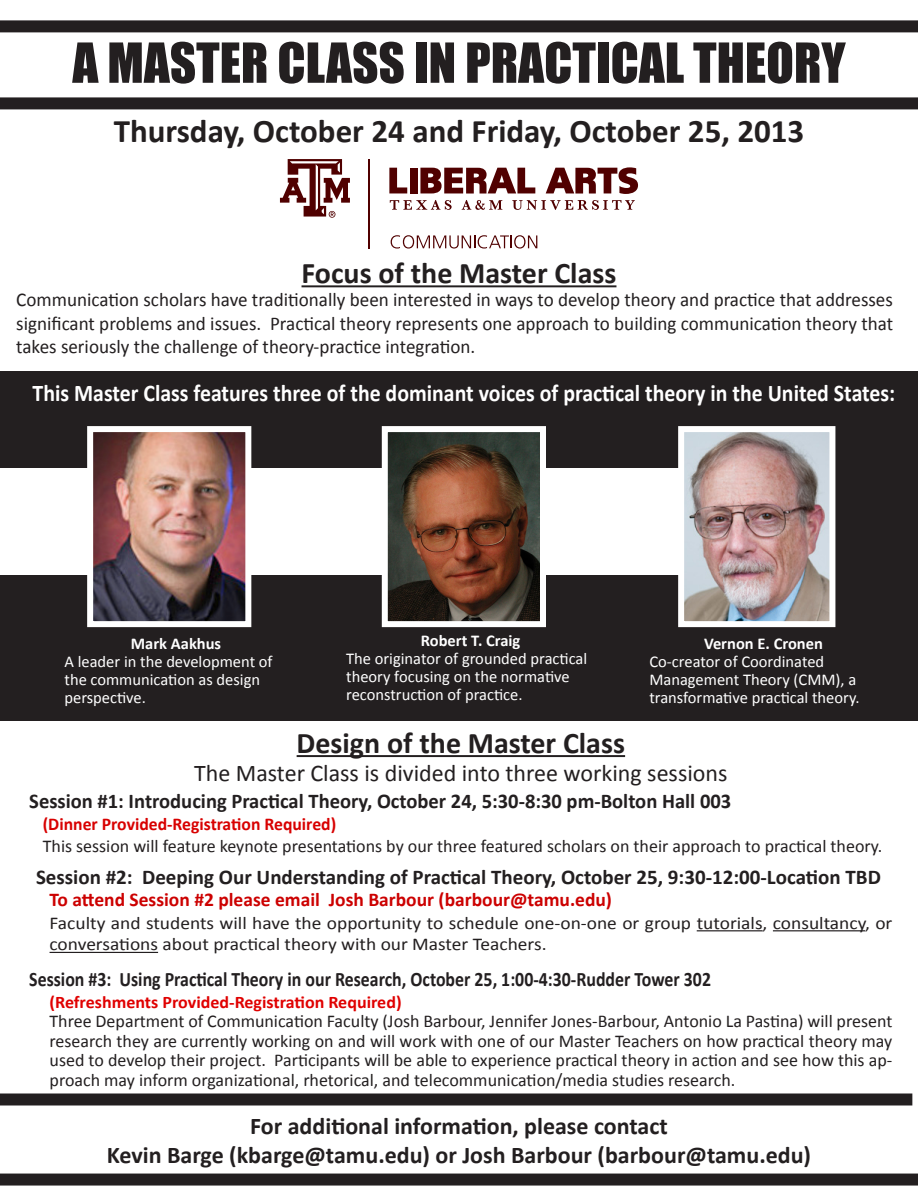
<style>
.page{position:relative;width:918px;height:1188px;background:#fff}
.page>*{position:absolute;margin:0;border:0;box-sizing:border-box;transform-origin:0 0}
.t1{font:51px "Impact";color:#231f20}
.t2{font:700 33px "Calibri";color:#231f20}
.t3{font:700 30px "Calibri";color:#231f20}
.t4{font:700 24px "Calibri";color:#231f20}
.t5{font:700 24px "Calibri";color:#fff;scale:.91 1}
.t6{font:24px "Calibri";color:#231f20}
.t7{font:700 21px "Calibri";color:#231f20}
.t8{font:700 20.55px "Calibri";color:#231f20;scale:.87 1}
.t9{font:19.5px/23.4px "Calibri";color:#231f20;text-align:justify}
.t10{font:700 19.5px "Calibri";color:#c00}
.t11{font:18px/19.5px "Calibri";color:#231f20;text-align:justify}
.t12{font:18px/21.6px "Calibri";color:#231f20;scale:1.08 1}
.t13{font:700 18px "Calibri";color:#d80000}
.t14{font:700 17.7px "Calibri";color:#e00000}
.t15{font:16.5px/18px "Calibri";color:#fff}
.t16{font:700 16.5px "Calibri";color:#fff}
</style>
<div class="page">
<hr style="left:302px;top:285px;width:314px;height:2px;background:#231f20">
<hr style="left:297px;top:755px;width:328px;height:2px;background:#231f20">
<hr style="left:697px;top:930px;width:66px;height:1px;background:#231f20">
<hr style="left:773px;top:930px;width:92px;height:1px;background:#231f20">
<hr style="left:50px;top:952px;width:108px;height:1px;background:#231f20">
<svg style="left:280px;top:159px;width:70px;height:59px"></svg>
<hr style="left:368px;top:159px;width:2px;height:89px;background:#500000">
<svg style="left:389px;top:168px;width:18px;height:25px"></svg>
<div style="left:410px;top:168px;width:7px;height:25px;background:#500000"></div>
<svg style="left:390px;top:200px;width:62px;height:10px"></svg>
<svg style="left:462px;top:200px;width:40px;height:10px"></svg>
<svg style="left:512px;top:200px;width:123px;height:10px"></svg>
<svg style="left:546px;top:167px;width:92px;height:27px"></svg>
<svg style="left:420px;top:168px;width:115px;height:26px"></svg>
<svg style="left:391px;top:235px;width:146px;height:14px"></svg>
<div style="left:0;top:20px;width:918px;height:12px;background:#231f20"></div>
<div style="left:0;top:97px;width:918px;height:12px;background:#231f20"></div>
<div style="left:0;top:1094px;width:912px;height:12px;background:#231f20"></div>
<div style="left:0;top:1174px;width:918px;height:12px;background:#231f20"></div>
<div style="left:0;top:371px;width:918px;height:350px;background:#231f20"></div>
<div style="left:0;top:468px;width:821px;height:106px;background:#fff"></div>
<img style="left:685px;top:433px;width:143px;height:187px">
<div style="left:678px;top:426px;width:157px;height:201px;border:6px solid #fff"></div>
<img style="left:94px;top:433px;width:150px;height:187px">
<div style="left:87px;top:426px;width:164px;height:201px;border:6px solid #fff"></div>
<img style="left:389px;top:433px;width:150px;height:187px">
<div style="left:382px;top:426px;width:164px;height:201px;border:6px solid #fff"></div>
<p class="t1" style="left:72px;top:23px;width:775px">A MASTER CLASS IN PRACTICAL THEORY</p>
<p class="t2" style="left:114px;top:110px;width:692px">Thursday, October 24 and Friday, October 25, 2013</p>
<p class="t3" style="left:302px;top:254px;width:316px">Focus of the Master Class</p>
<p class="t9" style="left:16px;top:288px;width:879px">Communication scholars have traditionally been interested in ways to develop theory and practice that addresses significant problems and issues. Practical theory represents one approach to building communication theory that takes seriously the challenge of theory-practice integration.</p>
<p class="t5" style="left:33px;top:378px;width:949px">This Master Class features three of the dominant voices of practical theory in the United States:</p>
<p class="t16" style="left:131px;top:633px;width:92px">Mark Aakhus</p>
<p class="t15" style="left:64px;top:653px;width:210px">A leader in the development of the communication as design perspective.</p>
<p class="t16" style="left:421px;top:630px;width:101px">Robert T. Craig</p>
<p class="t15" style="left:346px;top:650px;width:243px">The originator of grounded practical theory focusing on the normative reconstruction of practice.</p>
<p class="t16" style="left:704px;top:633px;width:120px">Vernon E. Cronen</p>
<p class="t15" style="left:649px;top:653px;width:212px">Co-creator of Coordinated<br>Management Theory (CMM), a transformative practical theory.</p>
<p class="t3" style="left:297px;top:724px;width:330px">Design of the Master Class</p>
<p class="t6" style="left:194px;top:758px;width:535px">The Master Class is divided into three working sessions</p>
<p class="t7" style="left:29px;top:787px;width:704px">Session #1: Introducing Practical Theory, October 24, 5:30-8:30 pm-Bolton Hall 003</p>
<p class="t13" style="left:43px;top:813px;width:295px">(Dinner Provided-Registration Required)</p>
<p class="t11" style="left:43px;top:836px;width:841px">This session will feature keynote presentations by our three featured scholars on their approach to practical theory.</p>
<p class="t7" style="left:36px;top:863px;width:846px">Session #2: Deeping Our Understanding of Practical Theory, October 25, 9:30-12:00-Location TBD</p>
<p class="t10" style="left:50px;top:887px;width:564px">To attend Session #2 please email Josh Barbour (barbour@tamu.edu)</p>
<p class="t12" style="left:50px;top:912px;width:782px">Faculty and students will have the opportunity to schedule one-on-one or group tutorials, consultancy, or conversations about practical theory with our Master Teachers.</p>
<p class="t8" style="left:29px;top:966px;width:785px">Session #3: Using Practical Theory in our Research, October 25, 1:00-4:30-Rudder Tower 302</p>
<p class="t14" style="left:50px;top:991px;width:354px">(Refreshments Provided-Registration Required)</p>
<p class="t11" style="left:50px;top:1012px;width:844px">Three Department of Communication Faculty (Josh Barbour, Jennifer Jones-Barbour, Antonio La Pastina) will present research they are currently working on and will work with one of our Master Teachers on how practical theory may used to develop their project. Participants will be able to experience practical theory in action and see how this ap&shy;proach may inform organizational, rhetorical, and telecommunication/media studies research.</p>
<p class="t4" style="left:250px;top:1111px;width:419px">For additional information, please contact</p>
<p class="t4" style="left:107px;top:1140px;width:706px">Kevin Barge (kbarge@tamu.edu) or Josh Barbour (barbour@tamu.edu)</p>
</div>
